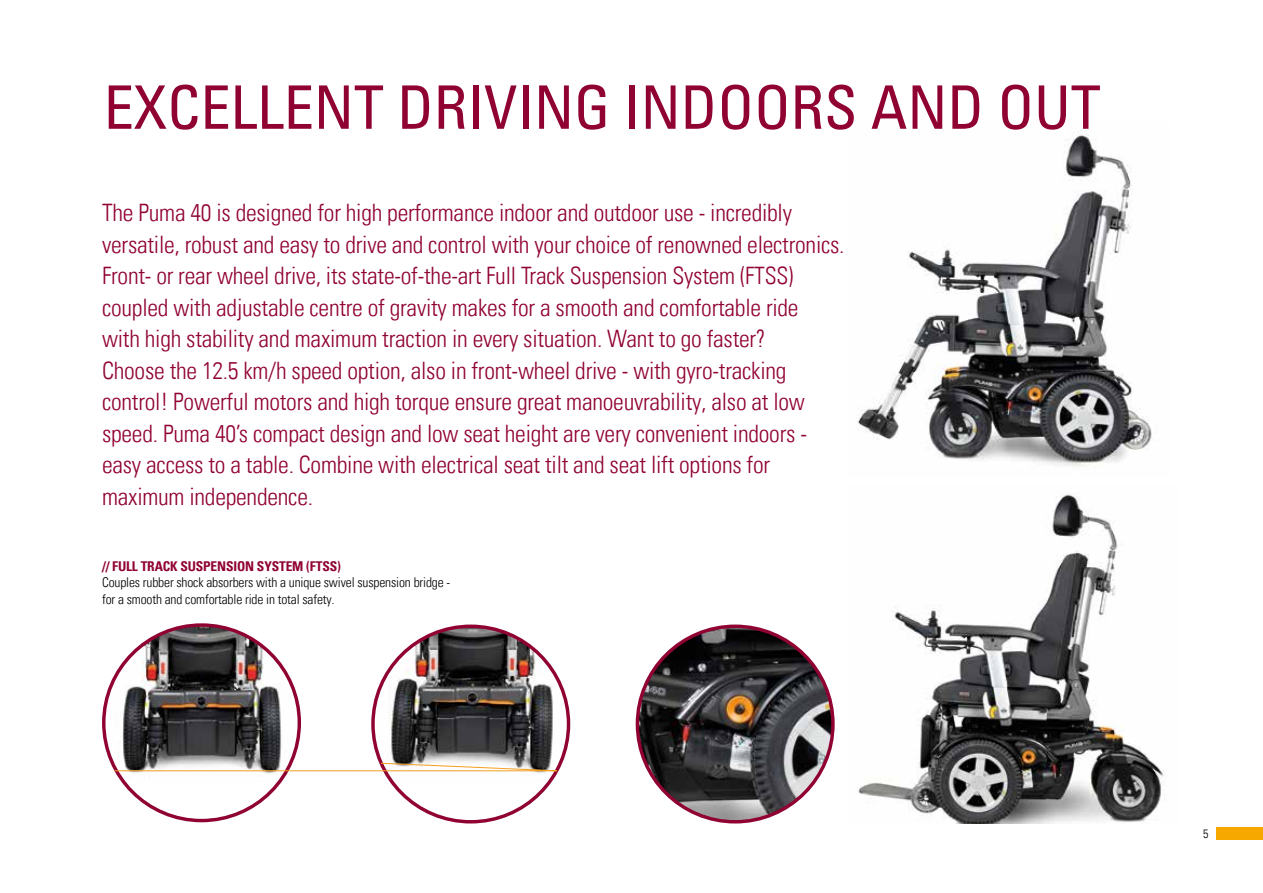
<style>
.page{position:relative;width:1263px;height:893px;background:#fff}
.page>*{position:absolute;margin:0;border:0;box-sizing:border-box;transform-origin:0 0}
.t1{font:condensed 60px "Univers Com 57";color:#900232}
.t2{font:24px/31.5px "Univers Com 47 Light Cond";letter-spacing:-.01em;color:#900232}
.t3{font:13.5px/16.5px "Univers Com 47 Light Cond";letter-spacing:-.01em;color:#000}
.t4{font:13.5px "Univers Com 67 Bold Cond";letter-spacing:-.01em;color:#900232}
.t5{font:12px "Univers Com 47 Light Cond";color:#000}
</style>
<div class="page">
<div style="left:1216px;top:827px;width:47px;height:12px;background:#f7a800"></div>
<img style="left:107px;top:627px;width:192px;height:156px">
<img style="left:373px;top:628px;width:195px;height:154px">
<svg style="left:114px;top:762px;width:443px;height:10px"></svg>
<img style="left:857px;top:130px;width:295px;height:337px">
<img style="left:858px;top:494px;width:309px;height:329px">
<img style="left:637px;top:626px;width:196px;height:196px;border-radius:98px">
<h1 class="t1" style="left:104px;top:69px;width:998px">EXCELLENT DRIVING INDOORS AND OUT</h1>
<p class="t2" style="left:102px;top:197px;width:744px">The Puma 40 is designed for high performance indoor and outdoor use - incredibly versatile, robust and easy to drive and control with your choice of renowned electronics.<br>Front- or rear wheel drive, its state-of-the-art Full Track Suspension System (FTSS) coupled with adjustable centre of gravity makes for a smooth and comfortable ride<br>with high stability and maximum traction in every situation. Want to go faster?<br>Choose the 12.5 km/h speed option, also in front-wheel drive - with gyro-tracking control! Powerful motors and high torque ensure great manoeuvrability, also at low speed. Puma 40’s compact design and low seat height are very convenient indoors - easy access to a table. Combine with electrical seat tilt and seat lift options for maximum independence.</p>
<p class="t4" style="left:102px;top:558px;width:240px">// FULL TRACK SUSPENSION SYSTEM (FTSS)</p>
<p class="t3" style="left:102px;top:574px;width:350px">Couples rubber shock absorbers with a unique swivel suspension bridge - for a smooth and comfortable ride in total safety.</p>
<p class="t5" style="left:1203px;top:826px;width:7px">5</p>
</div>
